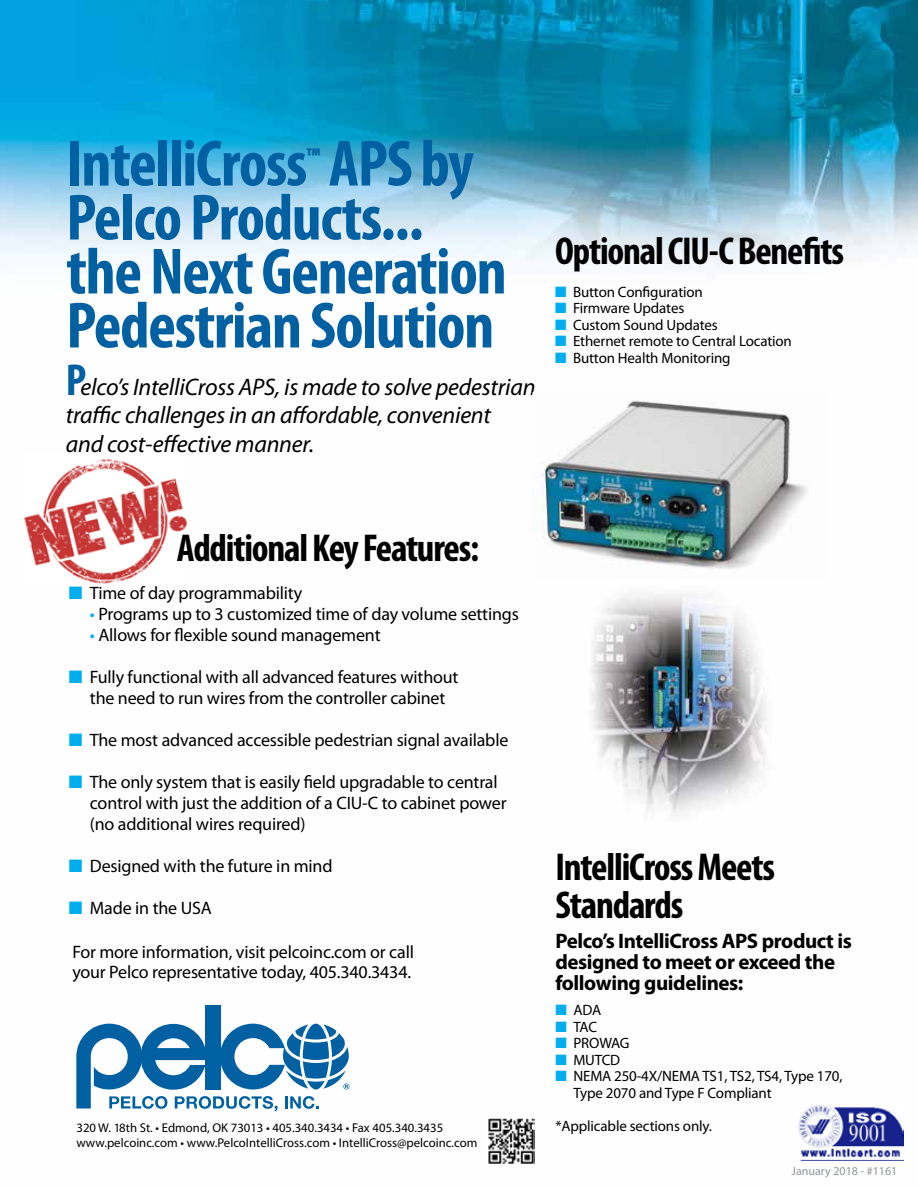
<style>
.page{position:relative;width:918px;height:1188px;background:#fff}
.page>*{position:absolute;margin:0;border:0;box-sizing:border-box;transform-origin:0 0}
.t1{font:700 condensed 66px/54px "Myriad Pro";letter-spacing:-.02em;color:#0060a2}
.t2{font:700 condensed 39px/37.5px "Myriad Pro";letter-spacing:-.03em;color:#000}
.t3{font:700 condensed 26.25px "Myriad Pro";color:#0060a2}
.t4{font:italic 24px/28.5px "Myriad Pro";letter-spacing:-.01em;color:#000}
.t5{font:700 21px/21px "Myriad Pro";letter-spacing:-.02em;color:#000}
.t6{font:18px/21px "Myriad Pro";letter-spacing:-.01em;color:#000}
.t7{font:15px/16.5px "Myriad Pro";letter-spacing:-.01em;color:#000}
.t8{font:12.75px/15px "Myriad Pro";color:#000}
.t9{font:12px "Myriad Pro";color:#939598}
.s1{font-weight:700;font-style:normal;font-stretch:condensed;font-size:45px;color:#0060a2}
.s2{color:#00aeef}
</style>
<div class="page">
<img style="left:0;top:0;width:918px;height:1112px">
<div style="left:205px;top:1005px;width:16px;height:85px;background:#0060a2"></div>
<svg style="left:76px;top:1024px;width:273px;height:87px"></svg>
<img style="left:488px;top:1118px;width:47px;height:46px">
<img style="left:586px;top:578px;width:195px;height:263px">
<img style="left:21px;top:454px;width:167px;height:133px">
<img style="left:533px;top:392px;width:293px;height:186px">
<img style="left:796px;top:1103px;width:108px;height:58px">
<h1 class="t1" style="left:66px;top:135px;width:409px">IntelliCross APS by</h1>
<h3 class="t3" style="left:306px;top:141px;width:16px">™</h3>
<h1 class="t1" style="left:66px;top:189px;width:442px">Pelco Products... the Next Generation<br>Pedestrian Solution</h1>
<h3 class="t4" style="left:66px;top:372px;width:471px"><span class="s1">P</span>elco’s IntelliCross APS, is made to solve pedestrian traffic challenges in an affordable, convenient<br>and cost-effective manner.</h3>
<h2 class="t2" style="left:555px;top:231px;width:290px">Optional CIU-C Benefits</h2>
<p class="t7" style="left:555px;top:283px;width:149px"><span class="s2">■</span> Button Configuration</p>
<p class="t7" style="left:555px;top:300px;width:131px"><span class="s2">■</span> Firmware Updates</p>
<p class="t7" style="left:555px;top:316px;width:164px"><span class="s2">■</span> Custom Sound Updates</p>
<p class="t7" style="left:555px;top:333px;width:238px"><span class="s2">■</span> Ethernet remote to Central Location</p>
<p class="t7" style="left:555px;top:349px;width:177px"><span class="s2">■</span> Button Health Monitoring</p>
<h2 class="t2" style="left:177px;top:529px;width:304px">Additional Key Features:</h2>
<p class="t6" style="left:69px;top:582px;width:235px"><span class="s2">■</span> Time of day programmability</p>
<p class="t6" style="left:90px;top:603px;width:431px"><span class="s2">•</span> Programs up to 3 customized time of day volume settings</p>
<p class="t6" style="left:90px;top:624px;width:292px"><span class="s2">•</span> Allows for flexible sound management</p>
<p class="t6" style="left:69px;top:666px;width:391px;text-align:center"><span class="s2">■</span> Fully functional with all advanced features without the need to run wires from the controller cabinet</p>
<p class="t6" style="left:69px;top:729px;width:441px"><span class="s2">■</span> The most advanced accessible pedestrian signal available</p>
<p class="t6" style="left:90px;top:771px;width:418px;text-indent:-21px"><span class="s2">■</span> The only system that is easily field upgradable to central control with just the addition of a CIU-C to cabinet power (no additional wires required)</p>
<p class="t6" style="left:69px;top:855px;width:265px"><span class="s2">■</span> Designed with the future in mind</p>
<p class="t6" style="left:69px;top:897px;width:145px"><span class="s2">■</span> Made in the USA</p>
<p class="t6" style="left:72px;top:942px;width:343px;line-height:19.5px">For more information, visit pelcoinc.com or call your Pelco representative today, 405.340.3434.</p>
<p class="t8" style="left:76px;top:1120px;width:402px">320 W. 18th St. • Edmond, OK 73013 • 405.340.3434 • Fax 405.340.3435 www.pelcoinc.com • www.PelcoIntelliCross.com • IntelliCross@pelcoinc.com</p>
<h2 class="t2" style="left:555px;top:848px;width:221px">IntelliCross Meets<br>Standards</h2>
<p class="t5" style="left:555px;top:930px;width:298px">Pelco’s IntelliCross APS product is designed to meet or exceed the following guidelines:</p>
<p class="t7" style="left:555px;top:1002px;width:47px"><span class="s2">■</span> ADA</p>
<p class="t7" style="left:555px;top:1018px;width:43px"><span class="s2">■</span> TAC</p>
<p class="t7" style="left:555px;top:1035px;width:76px"><span class="s2">■</span> PROWAG</p>
<p class="t7" style="left:555px;top:1051px;width:66px"><span class="s2">■</span> MUTCD</p>
<p class="t7" style="left:573px;top:1068px;width:271px;text-indent:-18px"><span class="s2">■</span> NEMA 250-4X/NEMA TS1, TS2, TS4, Type 170,<br>Type 2070 and Type F Compliant</p>
<p class="t7" style="left:555px;top:1117px;width:158px">*Applicable sections only.</p>
<p class="t9" style="left:792px;top:1163px;width:107px">January 2018 - #1161</p>
</div>
